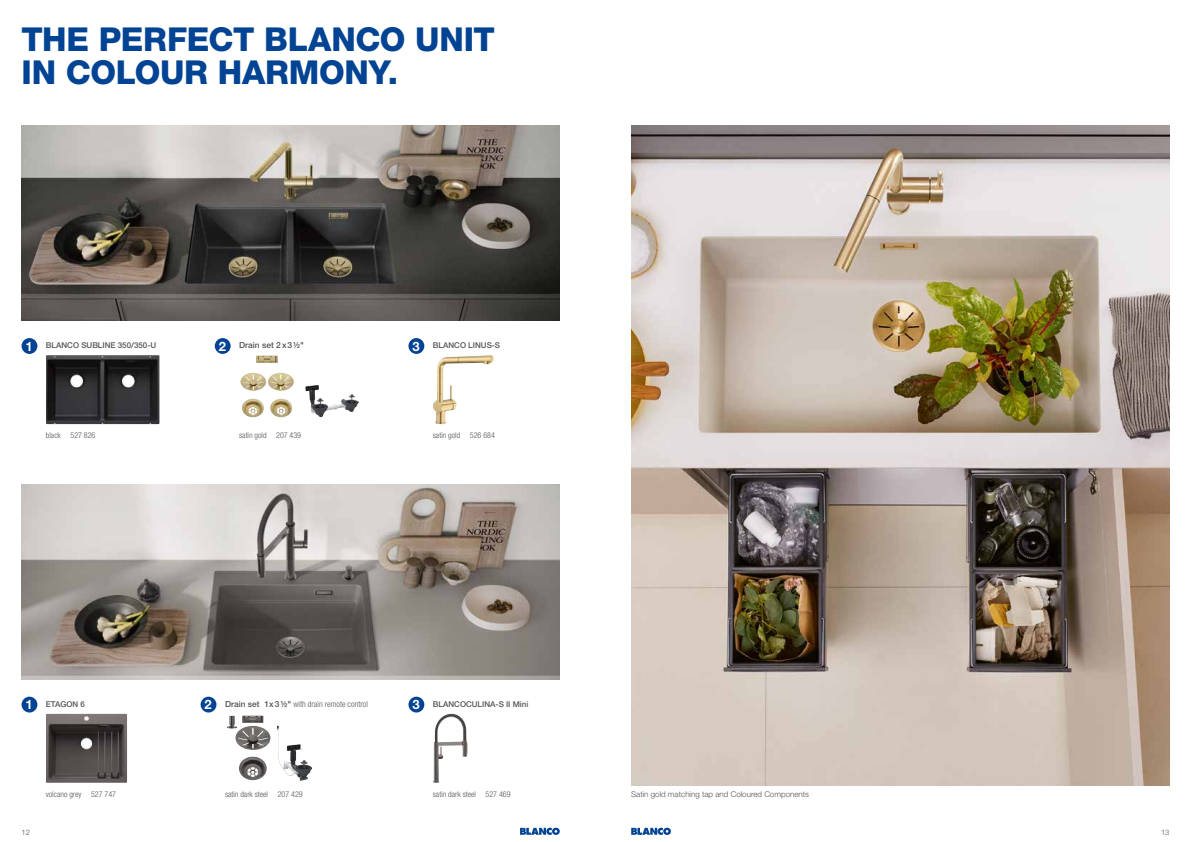
<style>
.page{position:relative;width:1191px;height:842px;background:#fff}
.page>*{position:absolute;margin:0;border:0;box-sizing:border-box;transform-origin:0 0}
.t1{font:800 33px/33px "Helvetica Neue LT Pro";letter-spacing:-.01em;color:#024394}
.t2{font:300 condensed 8.4px "Helvetica Neue LT Pro";color:#535454}
.t3{font:500 8.4px "Helvetica Neue LT Pro";color:#535454}
.t4{font:300 condensed 8px "Helvetica Neue LT Pro";color:#535454}
.t5{font:500 8px "Helvetica Neue LT Pro";color:#535454}
.t6{font:300 8px "Helvetica Neue LT Pro";color:#535454}
.t7{font:300 7.5px "Helvetica Neue LT Pro";color:#535454}
.s1{font-weight:700;font-size:13px;color:#fff}
.s2{font-weight:700;font-stretch:normal;font-size:13px;color:#fff}
.s3{font-weight:500;font-stretch:normal}
</style>
<div class="page">
<svg style="left:631px;top:828px;width:40px;height:7px"></svg>
<svg style="left:520px;top:828px;width:40px;height:7px"></svg>
<img style="left:22px;top:126px;width:538px;height:195px">
<div style="left:22px;top:338px;width:15px;height:16px;background:#024394;border-radius:50%"></div>
<img style="left:46px;top:355px;width:113px;height:69px">
<div style="left:408px;top:338px;width:16px;height:16px;background:#024394;border-radius:50%"></div>
<img style="left:433px;top:355px;width:60px;height:69px">
<img style="left:256px;top:355px;width:38px;height:36px">
<div style="left:215px;top:338px;width:16px;height:16px;background:#024394;border-radius:50%"></div>
<img style="left:305px;top:385px;width:52px;height:32px">
<img style="left:22px;top:484px;width:538px;height:195px">
<div style="left:22px;top:697px;width:15px;height:15px;background:#024394;border-radius:50%"></div>
<img style="left:46px;top:714px;width:81px;height:69px">
<div style="left:408px;top:697px;width:16px;height:15px;background:#024394;border-radius:50%"></div>
<img style="left:435px;top:714px;width:16px;height:16px">
<div style="left:201px;top:697px;width:15px;height:15px;background:#024394;border-radius:50%"></div>
<img style="left:227px;top:716px;width:43px;height:34px">
<img style="left:277px;top:725px;width:25px;height:32px">
<div style="left:282px;top:717px;width:39px;height:25px;background:#fff"></div>
<img style="left:631px;top:126px;width:538px;height:659px">
<h1 class="t1" style="left:22px;top:23px;width:475px">THE PERFECT BLANCO UNIT<br>IN COLOUR HARMONY.</h1>
<p class="t5" style="left:25px;top:340px;width:132px"><span class="s1">1</span> BLANCO SUBLINE 350/350-U</p>
<p class="t4" style="left:46px;top:430px;width:51px">black 527 826</p>
<p class="t3" style="left:219px;top:340px;width:87px"><span class="s1">2</span> Drain set 2x3½"</p>
<p class="t4" style="left:239px;top:430px;width:63px">satin gold 207 439</p>
<p class="t5" style="left:412px;top:340px;width:89px"><span class="s1">3</span> BLANCO LINUS-S</p>
<p class="t4" style="left:433px;top:430px;width:63px">satin gold 526 684</p>
<p class="t5" style="left:25px;top:699px;width:61px"><span class="s1">1</span> ETAGON 6</p>
<p class="t4" style="left:46px;top:789px;width:72px">volcano grey 527 747</p>
<p class="t2" style="left:204px;top:699px;width:165px"><span class="s2">2</span> <span class="s3">Drain set 1x3½"</span> with drain remote control</p>
<p class="t5" style="left:412px;top:699px;width:117px"><span class="s1">3</span> BLANCOCULINA-S II Mini</p>
<p class="t4" style="left:225px;top:789px;width:79px">satin dark steel 207 429</p>
<p class="t6" style="left:631px;top:789px;width:179px">Satin gold matching tap and Coloured Components</p>
<p class="t4" style="left:433px;top:789px;width:79px">satin dark steel 527 469</p>
<p class="t7" style="left:22px;top:828px;width:10px">12</p>
<p class="t7" style="left:1161px;top:828px;width:10px">13</p>
</div>
